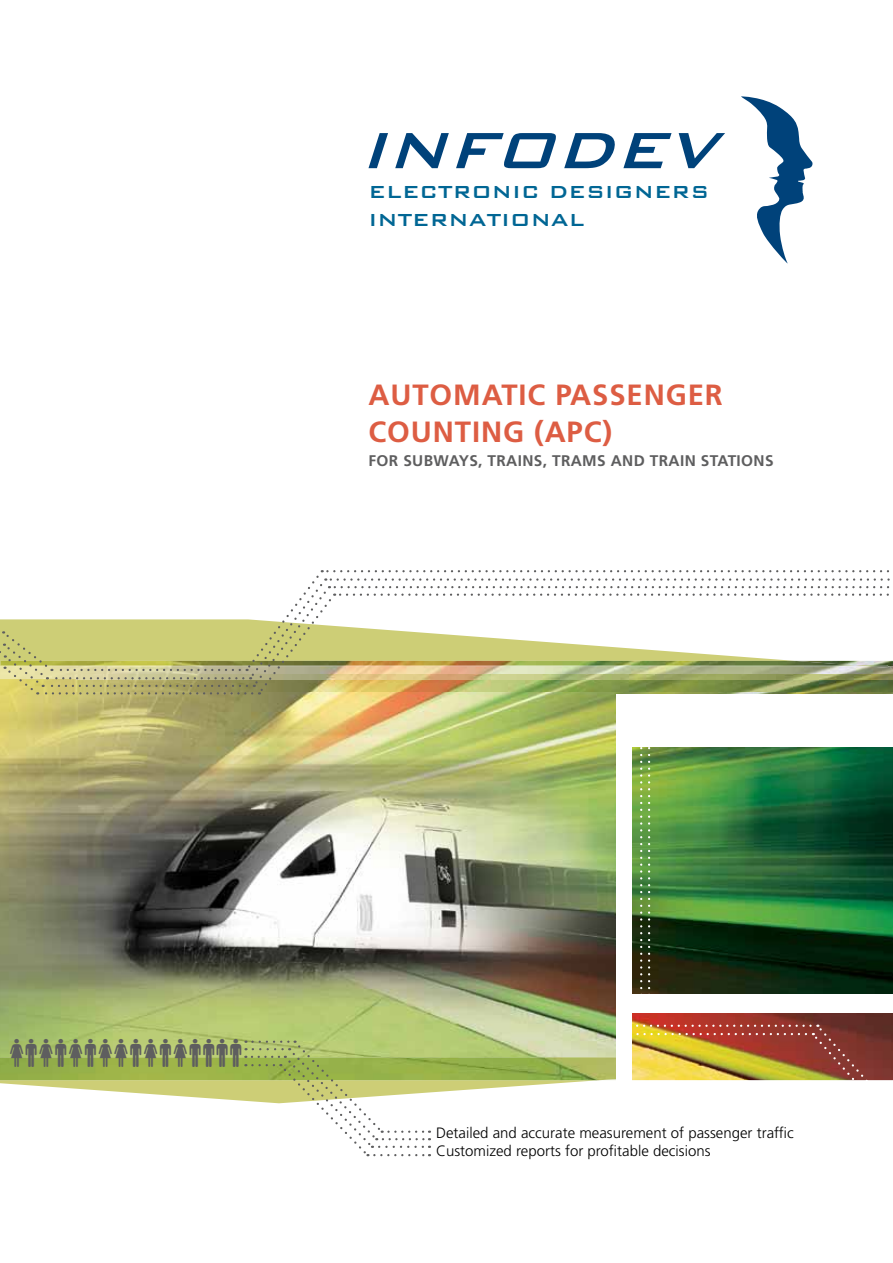
<style>
.page{position:relative;width:893px;height:1263px;background:#fff}
.page>*{position:absolute;margin:0;border:0;box-sizing:border-box;transform-origin:0 0}
.t1{font:36px "Mini Pics International";letter-spacing:.04em;color:#5e5e5f}
.t2{font:700 29.25px/36.5px "Frutiger LT Std";letter-spacing:.03em;color:#dd5d43}
.t3{font:500 23.25px/27.9px "Bank Gothic BT";color:#006694}
.t4{font:700 15.45px "Frutiger LT Std";letter-spacing:.025em;color:#5e5e5f}
.t5{font:300 15px/18px "Frutiger LT Std";color:#000}
</style>
<div class="page">
<img style="left:0;top:694px;width:616px;height:363px">
<img style="left:599px;top:1057px;width:17px;height:23px">
<img style="left:632px;top:747px;width:261px;height:247px">
<img style="left:632px;top:1013px;width:261px;height:11px">
<svg style="left:640px;top:748px;width:2px;height:246px"></svg>
<svg style="left:648px;top:748px;width:2px;height:246px"></svg>
<img style="left:632px;top:1024px;width:261px;height:57px">
<svg style="left:0;top:1040px;width:599px;height:116px"></svg>
<svg style="left:0;top:570px;width:893px;height:124px"></svg>
<svg style="left:741px;top:96px;width:71px;height:168px"></svg>
<svg style="left:368px;top:133px;width:20px;height:35px"></svg>
<svg style="left:395px;top:133px;width:54px;height:35px"></svg>
<svg style="left:456px;top:133px;width:100px;height:35px"></svg>
<svg style="left:564px;top:133px;width:51px;height:35px"></svg>
<svg style="left:623px;top:133px;width:48px;height:35px"></svg>
<svg style="left:679px;top:133px;width:46px;height:35px"></svg>
<h3 class="t3" style="left:368px;top:177px;width:342px">ELECTRONIC DESIGNERS<br>INTERNATIONAL</h3>
<h2 class="t2" style="left:368px;top:377px;width:356px">AUTOMATIC PASSENGER<br>COUNTING (APC)</h2>
<p class="t4" style="left:368px;top:451px;width:407px">FOR SUBWAYS, TRAINS, TRAMS AND TRAIN STATIONS</p>
<h1 class="t1" style="left:9px;top:1039px;width:234px">RSRSRSRRSRSRSSSS</h1>
<p class="t5" style="left:436px;top:1124px;width:359px">Detailed and accurate measurement of passenger traffic<br>Customized reports for profitable decisions</p>
</div>
